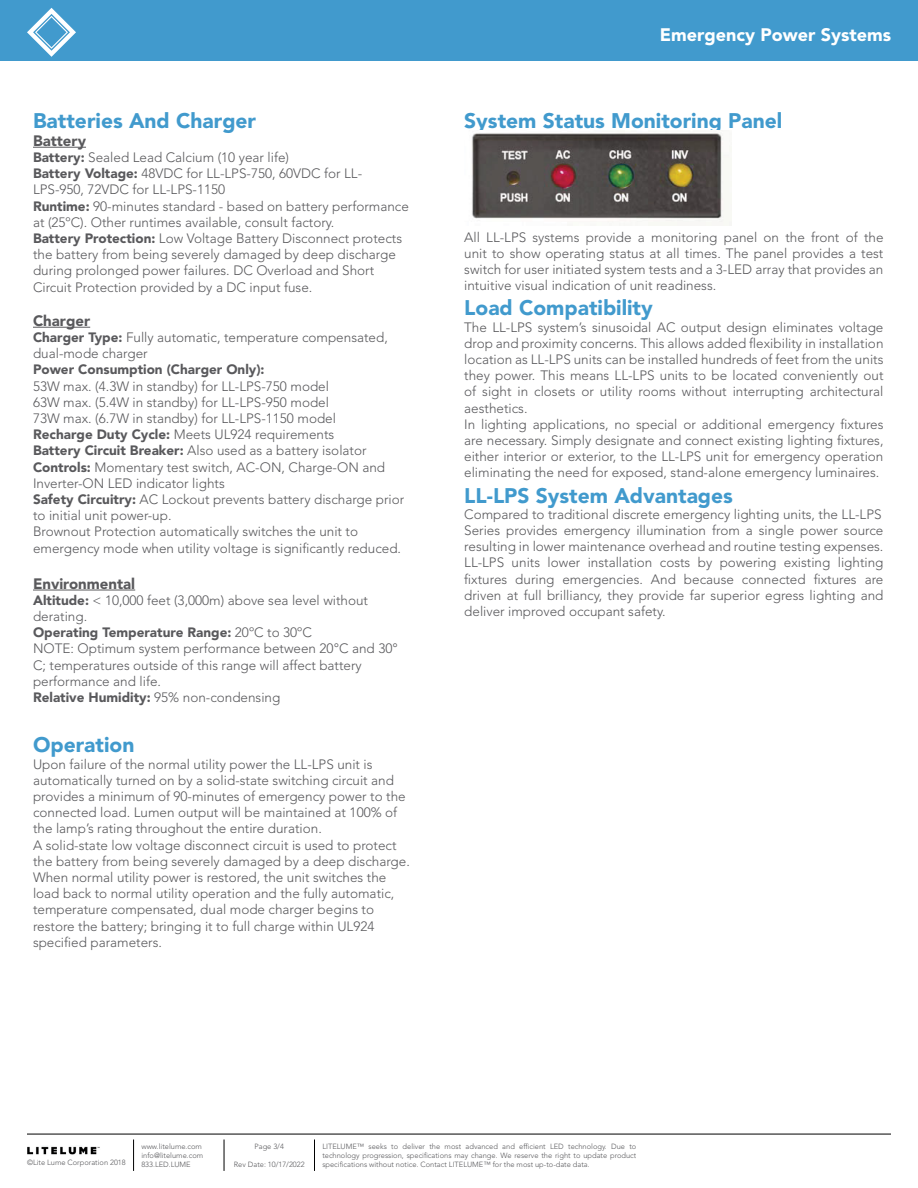
<style>
.page{position:relative;width:918px;height:1188px;background:#fff}
.page>*{position:absolute;margin:0;border:0;box-sizing:border-box;transform-origin:0 0}
.t1{font:900 21px "Avenir LT Std";color:#419acd}
.t2{font:900 18px "Avenir LT Std";color:#fff}
.t3{font:900 15px "Avenir LT Std";color:#59595c}
.t4{font:300 13.5px/16.2px "Avenir LT Std";color:#59595c}
.t5{font:900 13.5px "Avenir LT Std";color:#59595c}
.t6{font:300 7.5px/9px "Avenir LT Std";color:#59595c;text-align:justify}
.s1{font-weight:900}
</style>
<div class="page">
<div style="left:0;top:0;width:918px;height:60px;background:#419acd"></div>
<svg style="left:27px;top:8px;width:49px;height:49px"></svg>
<img style="left:27px;top:1146px;width:73px;height:9px">
<hr style="left:27px;top:1134px;width:864px;height:1px;background:#000">
<hr style="left:133px;top:1140px;width:1px;height:31px;background:#000">
<hr style="left:224px;top:1140px;width:1px;height:31px;background:#000">
<hr style="left:314px;top:1140px;width:1px;height:31px;background:#000">
<hr style="left:33px;top:147px;width:53px;height:1px;background:#59595c">
<hr style="left:33px;top:327px;width:57px;height:1px;background:#59595c">
<hr style="left:33px;top:590px;width:102px;height:1px;background:#59595c">
<img style="left:472px;top:130px;width:259px;height:95px">
<h1 class="t1" style="left:33px;top:108px;width:225px">Batteries And Charger</h1>
<p class="t3" style="left:33px;top:131px;width:55px">Battery</p>
<p class="t4" style="left:33px;top:149px;width:377px"><span class="s1">Battery:</span> Sealed Lead Calcium (10 year life)<br><span class="s1">Battery Voltage:</span> 48VDC for LL-LPS-750, 60VDC for LL-LPS-950, 72VDC for LL-LPS-1150<br><span class="s1">Runtime:</span> 90-minutes standard - based on battery performance at (25ºC). Other runtimes available, consult factory.<br><span class="s1">Battery Protection:</span> Low Voltage Battery Disconnect protects the battery from being severely damaged by deep discharge during prolonged power failures. DC Overload and Short Circuit Protection provided by a DC input fuse.</p>
<p class="t3" style="left:33px;top:311px;width:59px">Charger</p>
<p class="t4" style="left:33px;top:329px;width:356px"><span class="s1">Charger Type:</span> Fully automatic, temperature compensated, dual-mode charger</p>
<p class="t5" style="left:33px;top:361px;width:233px">Power Consumption (Charger Only):</p>
<p class="t4" style="left:33px;top:378px;width:373px">53W max. (4.3W in standby) for LL-LPS-750 model<br>63W max. (5.4W in standby) for LL-LPS-950 model<br>73W max. (6.7W in standby) for LL-LPS-1150 model<br><span class="s1">Recharge Duty Cycle:</span> Meets UL924 requirements<br><span class="s1">Battery Circuit Breaker:</span> Also used as a battery isolator <span class="s1">Controls:</span> Momentary test switch, AC-ON, Charge-ON and Inverter-ON LED indicator lights<br><span class="s1">Safety Circuitry:</span> AC Lockout prevents battery discharge prior to initial unit power-up.<br>Brownout Protection automatically switches the unit to emergency mode when utility voltage is significantly reduced.</p>
<p class="t3" style="left:33px;top:574px;width:104px">Environmental</p>
<p class="t4" style="left:33px;top:592px;width:366px"><span class="s1">Altitude:</span> &lt; 10,000 feet (3,000m) above sea level without derating.<br><span class="s1">Operating Temperature Range:</span> 20ºC to 30ºC<br>NOTE: Optimum system performance between 20°C and 30° C; temperatures outside of this range will affect battery performance and life.<br><span class="s1">Relative Humidity:</span> 95% non-condensing</p>
<h1 class="t1" style="left:33px;top:732px;width:103px">Operation</h1>
<p class="t4" style="left:33px;top:756px;width:378px">Upon failure of the normal utility power the LL-LPS unit is automatically turned on by a solid-state switching circuit and provides a minimum of 90-minutes of emergency power to the connected load. Lumen output will be maintained at 100% of the lamp’s rating throughout the entire duration.<br>A solid-state low voltage disconnect circuit is used to protect the battery from being severely damaged by a deep discharge.<br>When normal utility power is restored, the unit switches the load back to normal utility operation and the fully automatic, temperature compensated, dual mode charger begins to restore the battery; bringing it to full charge within UL924 specified parameters.</p>
<h2 class="t2" style="left:660px;top:23px;width:233px">Emergency Power Systems</h2>
<h1 class="t1" style="left:464px;top:108px;width:320px">System Status Monitoring Panel</h1>
<p class="t4" style="left:464px;top:229px;width:421px;text-align:justify">All LL-LPS systems provide a monitoring panel on the front of the unit to show operating status at all times. The panel provides a test switch for user initiated system tests and a 3-LED array that provides an intuitive visual indication of unit readiness.</p>
<h1 class="t1" style="left:464px;top:295px;width:190px">Load Compatibility</h1>
<p class="t4" style="left:464px;top:319px;width:421px">The LL-LPS system’s sinusoidal AC output design eliminates voltage drop and proximity concerns. This allows added flexibility in installation location as LL-LPS units can be installed hundreds of feet from the units they power. This means LL-LPS units to be located conveniently out of sight in closets or utility rooms without interrupting architectural aesthetics.<br>In lighting applications, no special or additional emergency fixtures are necessary. Simply designate and connect existing lighting fixtures, either interior or exterior, to the LL-LPS unit for emergency operation eliminating the need for exposed, stand-alone emergency luminaires.</p>
<h1 class="t1" style="left:464px;top:483px;width:270px">LL-LPS System Advantages</h1>
<p class="t4" style="left:464px;top:506px;width:421px">Compared to traditional discrete emergency lighting units, the LL-LPS Series provides emergency illumination from a single power source resulting in lower maintenance overhead and routine testing expenses.<br>LL-LPS units lower installation costs by powering existing lighting fixtures during emergencies. And because connected fixtures are driven at full brilliancy, they provide far superior egress lighting and deliver improved occupant safety.</p>
<p class="t6" style="left:141px;top:1142px;width:63px;text-align:left">www.litelume.com info@litelume.com<br>833.LED.LUME</p>
<p class="t6" style="left:255px;top:1142px;width:31px">Page 3/4</p>
<p class="t6" style="left:27px;top:1158px;width:100px">©Lite Lume Corporation 2018</p>
<p class="t6" style="left:234px;top:1160px;width:72px">Rev Date: 10/17/2022</p>
<p class="t6" style="left:322px;top:1142px;width:316px">LITELUME™ seeks to deliver the most advanced and efficient LED technology. Due to technology progression, specifications may change. We reserve the right to update product specifications without notice. Contact LITELUME™ for the most up-to-date data.</p>
</div>
